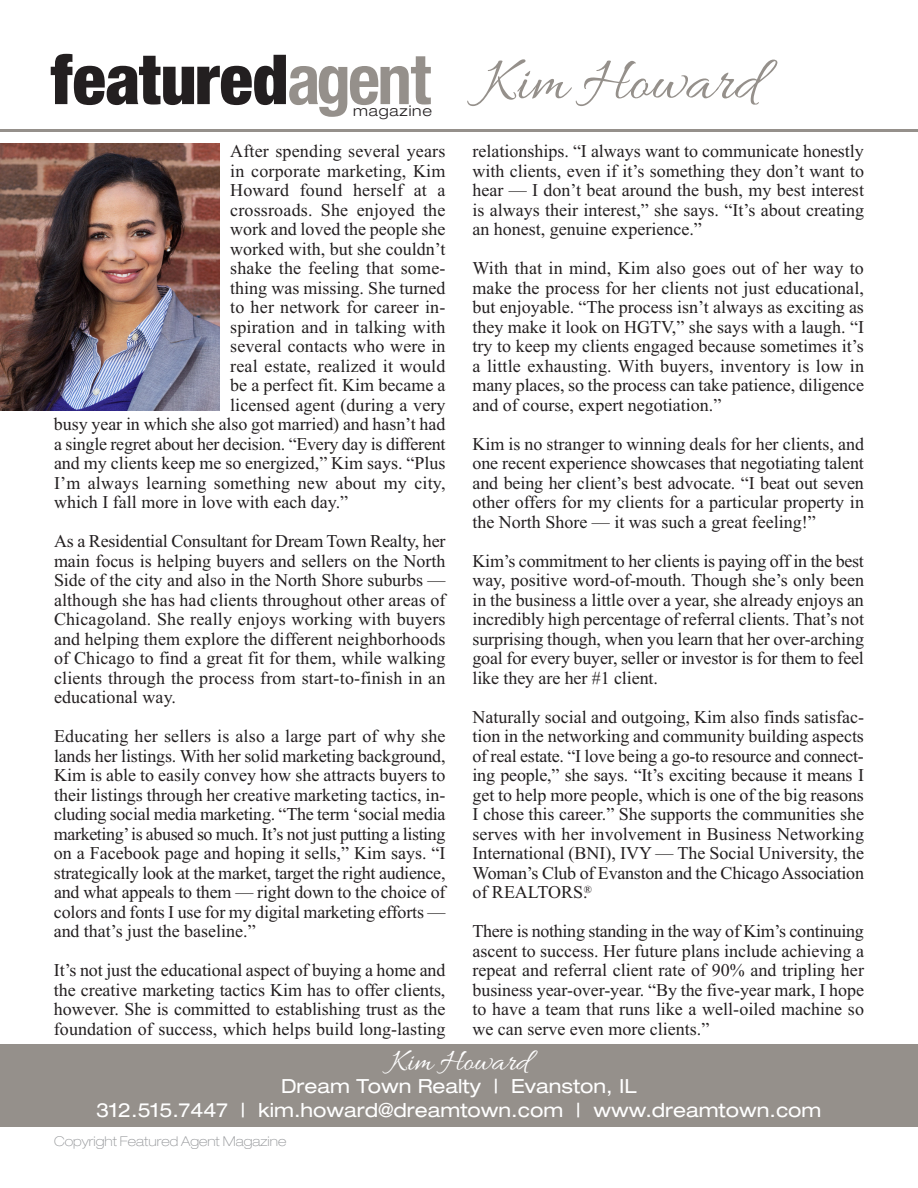
<style>
.page{position:relative;width:918px;height:1188px;background:#fff}
.page>*{position:absolute;margin:0;border:0;box-sizing:border-box;transform-origin:0 0}
.t1{font:900 condensed 69.15px "Helvetica Neue";color:#231f20}
.t2{font:63px "Allura";color:#95908b}
.t3{font:31.5px "Allura";color:#fff}
.t4{font:expanded 19.5px/24px "Helvetica Neue";color:#fff;text-align:center}
.t5{font:18px/19.5px "Times New Roman";color:#231f20;text-align:justify}
.t6{font:300 expanded 14.85px "Helvetica Neue";letter-spacing:.06em;color:#231f20}
.t7{font:100 expanded 13.5px "Helvetica Neue";color:#939598}
.s1{font-weight:700;color:#95908b}
</style>
<div class="page">
<hr style="left:0;top:129px;width:918px;height:2px;background:#95908b">
<div style="left:0;top:1045px;width:918px;height:82px;background:#95908b"></div>
<img style="left:0;top:143px;width:220px;height:267px">
<h1 class="t1" style="left:51px;top:55px;width:382px">featured<span class="s1">agent</span></h1>
<p class="t6" style="left:353px;top:106px;width:81px">magazine</p>
<p class="t5" style="left:230px;top:141px;width:217px">After spending several years</p>
<p class="t5" style="left:230px;top:161px;width:217px">in corporate marketing, Kim</p>
<p class="t5" style="left:230px;top:180px;width:217px">Howard found herself at a</p>
<p class="t5" style="left:230px;top:200px;width:217px">crossroads. She enjoyed the</p>
<p class="t5" style="left:230px;top:219px;width:217px">work and loved the people she</p>
<p class="t5" style="left:230px;top:239px;width:217px">worked with, but she couldn’t</p>
<p class="t5" style="left:230px;top:258px;width:217px">shake the feeling that some-</p>
<p class="t5" style="left:230px;top:278px;width:217px">thing was missing. She turned</p>
<p class="t5" style="left:230px;top:297px;width:217px">to her network for career in-</p>
<p class="t5" style="left:230px;top:317px;width:217px">spiration and in talking with</p>
<p class="t5" style="left:230px;top:336px;width:217px">several contacts who were in</p>
<p class="t5" style="left:230px;top:356px;width:217px">real estate, realized it would</p>
<p class="t5" style="left:230px;top:375px;width:217px">be a perfect fit. Kim became a</p>
<p class="t5" style="left:230px;top:395px;width:217px">licensed agent (during a very</p>
<p class="t5" style="left:54px;top:414px;width:393px">busy year in which she also got married) and hasn’t had</p>
<p class="t5" style="left:54px;top:434px;width:393px">a single regret about her decision. “Every day is different</p>
<p class="t5" style="left:54px;top:453px;width:393px">and my clients keep me so energized,” Kim says. “Plus</p>
<p class="t5" style="left:54px;top:473px;width:393px">I’m always learning something new about my city,</p>
<p class="t5" style="left:54px;top:492px;width:296px">which I fall more in love with each day.”</p>
<p class="t5" style="left:54px;top:531px;width:393px">As a Residential Consultant for Dream Town Realty, her main focus is helping buyers and sellers on the North Side of the city and also in the North Shore suburbs — although she has had clients throughout other areas of Chicagoland. She really enjoys working with buyers and helping them explore the different neighborhoods of Chicago to find a great fit for them, while walking clients through the process from start-to-finish in an educational way.</p>
<p class="t5" style="left:54px;top:726px;width:393px">Educating her sellers is also a large part of why she lands her listings. With her solid marketing background, Kim is able to easily convey how she attracts buyers to their listings through her creative marketing tactics, in&shy;cluding social media marketing. “The term ‘social media marketing’is abused so much. It’s not just putting a listing on a Facebook page and hoping it sells,” Kim says. “I strategically look at the market, target the right audience, and what appeals to them — right down to the choice of colors and fonts I use for my digital marketing efforts — and that’s just the baseline.”</p>
<p class="t5" style="left:54px;top:960px;width:393px">It’s not just the educational aspect of buying a home and the creative marketing tactics Kim has to offer clients, however. She is committed to establishing trust as the foundation of success, which helps build long-lasting</p>
<h2 class="t2" style="left:482px;top:46px;width:278px">Kim Howard</h2>
<p class="t5" style="left:473px;top:141px;width:393px">relationships. “I always want to communicate honestly with clients, even if it’s something they don’t want to hear — I don’t beat around the bush, my best interest is always their interest,” she says. “It’s about creating an honest, genuine experience.”</p>
<p class="t5" style="left:473px;top:258px;width:393px">With that in mind, Kim also goes out of her way to make the process for her clients not just educational, but enjoyable. “The process isn’t always as exciting as they make it look on HGTV,” she says with a laugh. “I try to keep my clients engaged because sometimes it’s a little exhausting. With buyers, inventory is low in many places, so the process can take patience, diligence and of course, expert negotiation.”</p>
<p class="t5" style="left:473px;top:434px;width:393px">Kim is no stranger to winning deals for her clients, and one recent experience showcases that negotiating talent and being her client’s best advocate. “I beat out seven other offers for my clients for a particular property in the North Shore — it was such a great feeling!”</p>
<p class="t5" style="left:473px;top:551px;width:393px">Kim’s commitment to her clients is paying off in the best way, positive word-of-mouth. Though she’s only been in the business a little over a year, she already enjoys an incredibly high percentage of referral clients. That’s not surprising though, when you learn that her over-arching goal for every buyer, seller or investor is for them to feel like they are her #1 client.</p>
<p class="t5" style="left:473px;top:707px;width:393px">Naturally social and outgoing, Kim also finds satisfac&shy;tion in the networking and community building aspects of real estate. “I love being a go-to resource and connect&shy;ing people,” she says. “It’s exciting because it means I get to help more people, which is one of the big reasons I chose this career.” She supports the communities she serves with her involvement in Business Networking International (BNI), IVY — The Social University, the Woman’s Club of Evanston and the ChicagoAssociation of REALTORS.<sup>®</sup></p>
<p class="t5" style="left:473px;top:921px;width:393px">There is nothing standing in the way of Kim’s continuing ascent to success. Her future plans include achieving a repeat and referral client rate of 90% and tripling her business year-over-year. “By the five-year mark, I hope to have a team that runs like a well-oiled machine so we can serve even more clients.”</p>
<h3 class="t3" style="left:390px;top:1044px;width:140px">Kim Howard</h3>
<p class="t4" style="left:97px;top:1076px;width:726px">Dream Town Realty | Evanston, IL<br>312.515.7447 | kim.howard@dreamtown.com | www.dreamtown.com</p>
<p class="t7" style="left:54px;top:1136px;width:234px">Copyright Featured Agent Magazine</p>
</div>
